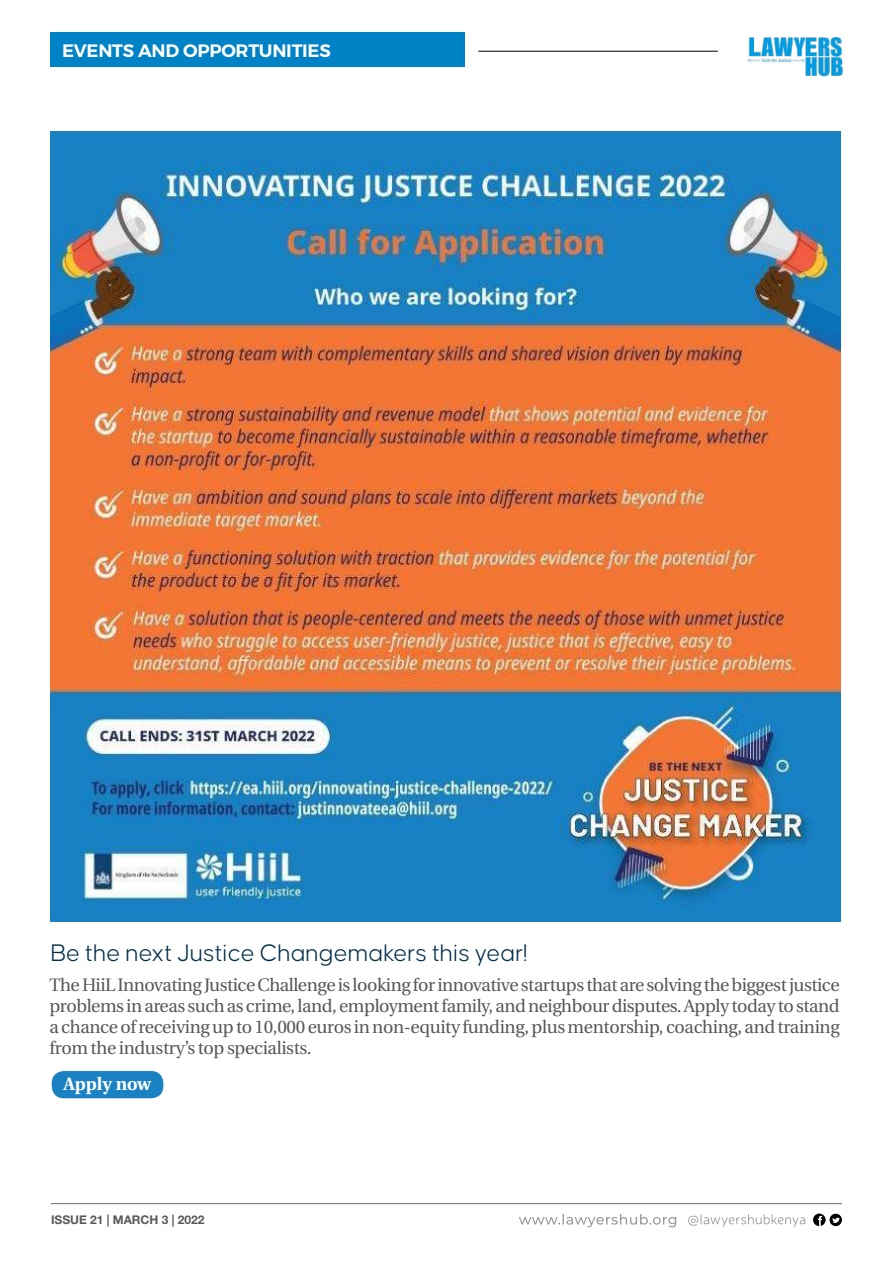
<style>
.page{position:relative;width:893px;height:1263px;background:#fff}
.page>*{position:absolute;margin:0;border:0;box-sizing:border-box;transform-origin:0 0}
.t1{font:300 25.5px "Causten";color:#002e49}
.t2{font:18px/21px "Utopia";letter-spacing:-.02em;color:#57585b;text-align:justify}
.t3{font:600 18px "Montserrat";letter-spacing:-.015em;color:#fff}
.t4{font:700 18px "Utopia";color:#fff}
.t5{font:700 12px "Helvetica Neue LT Std";color:#58595b}
</style>
<div class="page">
<hr style="left:478px;top:51px;width:240px;height:1px;background:#000">
<img style="left:748px;top:36px;width:96px;height:41px">
<div style="left:52px;top:1071px;width:111px;height:27px;background:#1a82c3;border-radius:12px"></div>
<div style="left:51px;top:32px;width:414px;height:35px;background:#0082c6"></div>
<img style="left:51px;top:132px;width:790px;height:789px">
<hr style="left:51px;top:1203px;width:791px;height:1px;background:#6d6e71">
<svg style="left:813px;top:1213px;width:29px;height:13px"></svg>
<svg style="left:519px;top:1214px;width:157px;height:13px"></svg>
<svg style="left:688px;top:1214px;width:117px;height:13px"></svg>
<p class="t3" style="left:62px;top:36px;width:270px">EVENTS AND OPPORTUNITIES</p>
<h1 class="t1" style="left:51px;top:939px;width:479px">Be the next Justice Changemakers this year!</h1>
<p class="t2" style="left:49px;top:975px;width:792px">The HiiL Innovating Justice Challenge is looking for innovative startups that are solving the biggest justice problems in areas such as crime, land, employment family, and neighbour disputes. Apply today to stand a chance of receiving up to 10,000 euros in non-equity funding, plus mentorship, coaching, and training from the industry’s top specialists.</p>
<p class="t4" style="left:64px;top:1073px;width:89px">Apply now</p>
<p class="t5" style="left:51px;top:1212px;width:155px">ISSUE 21 | MARCH 3 | 2022</p>
</div>
